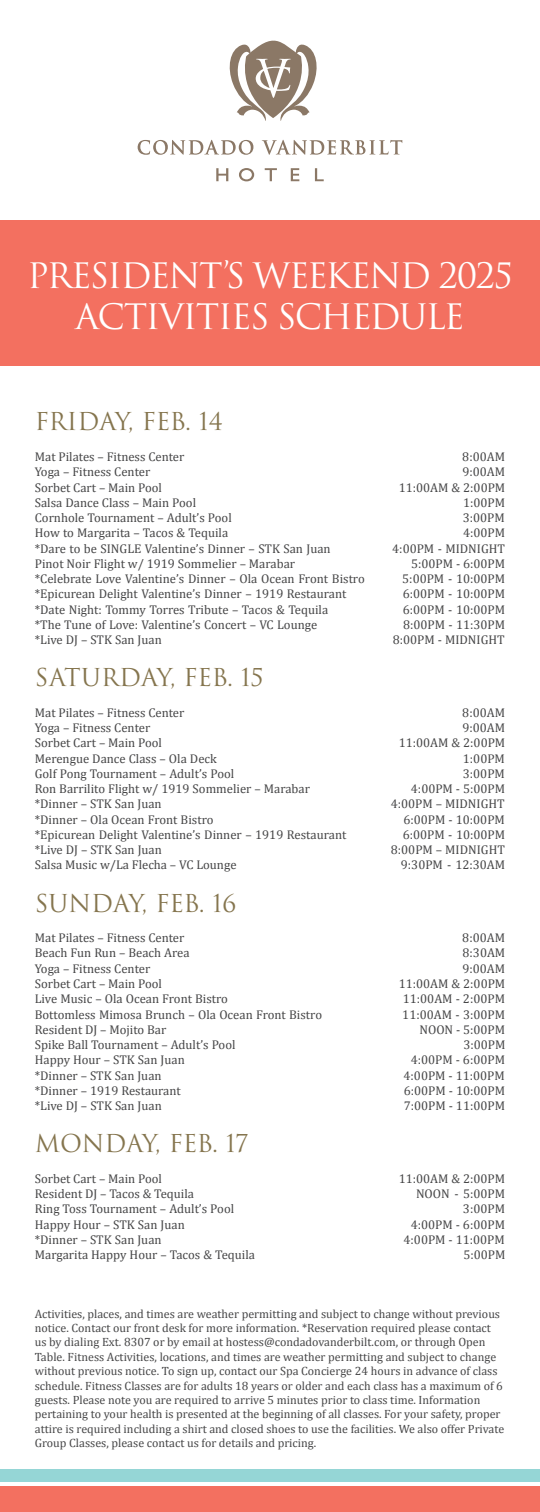
<style>
.page{position:relative;width:540px;height:1512px;background:#fff}
.page>*{position:absolute;margin:0;border:0;box-sizing:border-box;transform-origin:0 0}
.t1{font:34.2px/41px "Trajan Pro 3";letter-spacing:-.05em;color:#fff;text-align:center}
.t2{font:24px "Trajan Pro 3";letter-spacing:-.005em;color:#85754e}
.t3{font:12.75px "Cambria";color:#464647}
.t4{font:12px/14.4px "Cambria";color:#464647}
</style>
<div class="page">
<div style="left:0;top:220px;width:540px;height:146px;background:#f37060"></div>
<div style="left:0;top:1487px;width:540px;height:25px;background:#f37060"></div>
<div style="left:0;top:1469px;width:540px;height:13px;background:#95d6d6"></div>
<svg style="left:138px;top:140px;width:115px;height:15px"></svg>
<svg style="left:262px;top:140px;width:140px;height:15px"></svg>
<svg style="left:216px;top:168px;width:12px;height:13px"></svg>
<svg style="left:239px;top:168px;width:15px;height:13px"></svg>
<svg style="left:265px;top:168px;width:12px;height:13px"></svg>
<svg style="left:291px;top:168px;width:8px;height:13px"></svg>
<svg style="left:315px;top:168px;width:9px;height:13px"></svg>
<svg style="left:229px;top:40px;width:88px;height:81px"></svg>
<h1 class="t1" style="left:27px;top:256px;width:487px">PRESIDENT’S WEEKEND 2025<br>ACTIVITIES SCHEDULE</h1>
<h2 class="t2" style="left:35px;top:405px;width:190px">FRIDAY, FEB. 14</h2>
<p class="t3" style="left:35px;top:449px;width:151px">Mat Pilates – Fitness Center</p>
<p class="t3" style="left:462px;top:449px;width:44px">8:00AM</p>
<p class="t3" style="left:35px;top:464px;width:117px">Yoga – Fitness Center</p>
<p class="t3" style="left:462px;top:464px;width:44px">9:00AM</p>
<p class="t3" style="left:35px;top:479px;width:129px">Sorbet Cart – Main Pool</p>
<p class="t3" style="left:399px;top:479px;width:108px">11:00AM &amp; 2:00PM</p>
<p class="t3" style="left:35px;top:495px;width:163px">Salsa Dance Class – Main Pool</p>
<p class="t3" style="left:463px;top:495px;width:44px">1:00PM</p>
<p class="t3" style="left:35px;top:510px;width:198px">Cornhole Tournament – Adult’s Pool</p>
<p class="t3" style="left:463px;top:510px;width:44px">3:00PM</p>
<p class="t3" style="left:35px;top:525px;width:195px">How to Margarita – Tacos &amp; Tequila</p>
<p class="t3" style="left:463px;top:525px;width:44px">4:00PM</p>
<p class="t3" style="left:35px;top:540px;width:297px">*Dare to be SINGLE Valentine’s Dinner – STK San Juan</p>
<p class="t3" style="left:392px;top:540px;width:114px">4:00PM - MIDNIGHT</p>
<p class="t3" style="left:35px;top:556px;width:262px">Pinot Noir Flight w/ 1919 Sommelier – Marabar</p>
<p class="t3" style="left:411px;top:556px;width:96px">5:00PM - 6:00PM</p>
<p class="t3" style="left:35px;top:571px;width:331px">*Celebrate Love Valentine’s Dinner – Ola Ocean Front Bistro</p>
<p class="t3" style="left:402px;top:571px;width:104px">5:00PM - 10:00PM</p>
<p class="t3" style="left:35px;top:586px;width:313px">*Epicurean Delight Valentine’s Dinner – 1919 Restaurant</p>
<p class="t3" style="left:403px;top:586px;width:104px">6:00PM - 10:00PM</p>
<p class="t3" style="left:35px;top:601px;width:295px">*Date Night: Tommy Torres Tribute – Tacos &amp; Tequila</p>
<p class="t3" style="left:403px;top:601px;width:104px">6:00PM - 10:00PM</p>
<p class="t3" style="left:35px;top:617px;width:284px">*The Tune of Love: Valentine’s Concert – VC Lounge</p>
<p class="t3" style="left:403px;top:617px;width:103px">8:00PM - 11:30PM</p>
<p class="t3" style="left:35px;top:632px;width:129px">*Live DJ – STK San Juan</p>
<p class="t3" style="left:393px;top:632px;width:113px">8:00PM - MIDNIGHT</p>
<h2 class="t2" style="left:35px;top:661px;width:230px">SATURDAY, FEB. 15</h2>
<p class="t3" style="left:35px;top:705px;width:151px">Mat Pilates – Fitness Center</p>
<p class="t3" style="left:462px;top:705px;width:44px">8:00AM</p>
<p class="t3" style="left:35px;top:720px;width:117px">Yoga – Fitness Center</p>
<p class="t3" style="left:462px;top:720px;width:44px">9:00AM</p>
<p class="t3" style="left:35px;top:735px;width:129px">Sorbet Cart – Main Pool</p>
<p class="t3" style="left:399px;top:735px;width:108px">11:00AM &amp; 2:00PM</p>
<p class="t3" style="left:35px;top:751px;width:184px">Merengue Dance Class – Ola Deck</p>
<p class="t3" style="left:463px;top:751px;width:44px">1:00PM</p>
<p class="t3" style="left:35px;top:766px;width:201px">Golf Pong Tournament – Adult’s Pool</p>
<p class="t3" style="left:463px;top:766px;width:44px">3:00PM</p>
<p class="t3" style="left:35px;top:781px;width:277px">Ron Barrilito Flight w/ 1919 Sommelier – Marabar</p>
<p class="t3" style="left:411px;top:781px;width:96px">4:00PM - 5:00PM</p>
<p class="t3" style="left:35px;top:796px;width:128px">*Dinner – STK San Juan</p>
<p class="t3" style="left:391px;top:796px;width:116px">4:00PM – MIDNIGHT</p>
<p class="t3" style="left:35px;top:812px;width:180px">*Dinner – Ola Ocean Front Bistro</p>
<p class="t3" style="left:403px;top:812px;width:103px">6:00PM - 10:00PM</p>
<p class="t3" style="left:35px;top:827px;width:313px">*Epicurean Delight Valentine’s Dinner – 1919 Restaurant</p>
<p class="t3" style="left:403px;top:827px;width:104px">6:00PM - 10:00PM</p>
<p class="t3" style="left:35px;top:842px;width:129px">*Live DJ – STK San Juan</p>
<p class="t3" style="left:391px;top:842px;width:116px">8:00PM – MIDNIGHT</p>
<p class="t3" style="left:35px;top:857px;width:203px">Salsa Music w/La Flecha – VC Lounge</p>
<p class="t3" style="left:401px;top:857px;width:106px">9:30PM - 12:30AM</p>
<h2 class="t2" style="left:35px;top:887px;width:203px">SUNDAY, FEB. 16</h2>
<p class="t3" style="left:35px;top:930px;width:151px">Mat Pilates – Fitness Center</p>
<p class="t3" style="left:462px;top:930px;width:44px">8:00AM</p>
<p class="t3" style="left:35px;top:945px;width:156px">Beach Fun Run – Beach Area</p>
<p class="t3" style="left:463px;top:945px;width:44px">8:30AM</p>
<p class="t3" style="left:35px;top:961px;width:117px">Yoga – Fitness Center</p>
<p class="t3" style="left:462px;top:961px;width:44px">9:00AM</p>
<p class="t3" style="left:35px;top:976px;width:129px">Sorbet Cart – Main Pool</p>
<p class="t3" style="left:399px;top:976px;width:108px">11:00AM &amp; 2:00PM</p>
<p class="t3" style="left:35px;top:991px;width:195px">Live Music – Ola Ocean Front Bistro</p>
<p class="t3" style="left:403px;top:991px;width:104px">11:00AM - 2:00PM</p>
<p class="t3" style="left:35px;top:1006px;width:289px">Bottomless Mimosa Brunch – Ola Ocean Front Bistro</p>
<p class="t3" style="left:402px;top:1006px;width:104px">11:00AM - 3:00PM</p>
<p class="t3" style="left:35px;top:1022px;width:133px">Resident DJ – Mojito Bar</p>
<p class="t3" style="left:419px;top:1022px;width:87px">NOON - 5:00PM</p>
<p class="t3" style="left:35px;top:1037px;width:202px">Spike Ball Tournament – Adult’s Pool</p>
<p class="t3" style="left:463px;top:1037px;width:44px">3:00PM</p>
<p class="t3" style="left:35px;top:1052px;width:151px">Happy Hour – STK San Juan</p>
<p class="t3" style="left:411px;top:1052px;width:96px">4:00PM - 6:00PM</p>
<p class="t3" style="left:35px;top:1067px;width:128px">*Dinner – STK San Juan</p>
<p class="t3" style="left:404px;top:1067px;width:103px">4:00PM - 11:00PM</p>
<p class="t3" style="left:35px;top:1083px;width:148px">*Dinner – 1919 Restaurant</p>
<p class="t3" style="left:404px;top:1083px;width:103px">6:00PM - 10:00PM</p>
<p class="t3" style="left:35px;top:1098px;width:128px">*Live DJ – STK San Juan</p>
<p class="t3" style="left:404px;top:1098px;width:103px">7:00PM - 11:00PM</p>
<h2 class="t2" style="left:35px;top:1127px;width:215px">MONDAY, FEB. 17</h2>
<p class="t3" style="left:35px;top:1171px;width:129px">Sorbet Cart – Main Pool</p>
<p class="t3" style="left:399px;top:1171px;width:108px">11:00AM &amp; 2:00PM</p>
<p class="t3" style="left:35px;top:1186px;width:161px">Resident DJ – Tacos &amp; Tequila</p>
<p class="t3" style="left:416px;top:1186px;width:91px">NOON - 5:00PM</p>
<p class="t3" style="left:35px;top:1201px;width:201px">Ring Toss Tournament – Adult’s Pool</p>
<p class="t3" style="left:463px;top:1201px;width:44px">3:00PM</p>
<p class="t3" style="left:35px;top:1216px;width:151px">Happy Hour – STK San Juan</p>
<p class="t3" style="left:411px;top:1216px;width:96px">4:00PM - 6:00PM</p>
<p class="t3" style="left:35px;top:1232px;width:128px">*Dinner – STK San Juan</p>
<p class="t3" style="left:404px;top:1232px;width:103px">4:00PM - 11:00PM</p>
<p class="t3" style="left:35px;top:1247px;width:222px">Margarita Happy Hour – Tacos &amp; Tequila</p>
<p class="t3" style="left:463px;top:1247px;width:44px">5:00PM</p>
<p class="t4" style="left:35px;top:1306px;width:471px">Activities, places, and times are weather permitting and subject to change without previous notice. Contact our front desk for more information. *Reservation required please contact us by dialing Ext. 8307 or by email at hostess@condadovanderbilt.com, or through Open Table. Fitness Activities, locations, and times are weather permitting and subject to change without previous notice. To sign up, contact our Spa Concierge 24 hours in advance of class schedule. Fitness Classes are for adults 18 years or older and each class has a maximum of 6 guests. Please note you are required to arrive 5 minutes prior to class time. Information pertaining to your health is presented at the beginning of all classes. For your safety, proper attire is required including a shirt and closed shoes to use the facilities. We also offer Private Group Classes, please contact us for details and pricing.</p>
</div>
